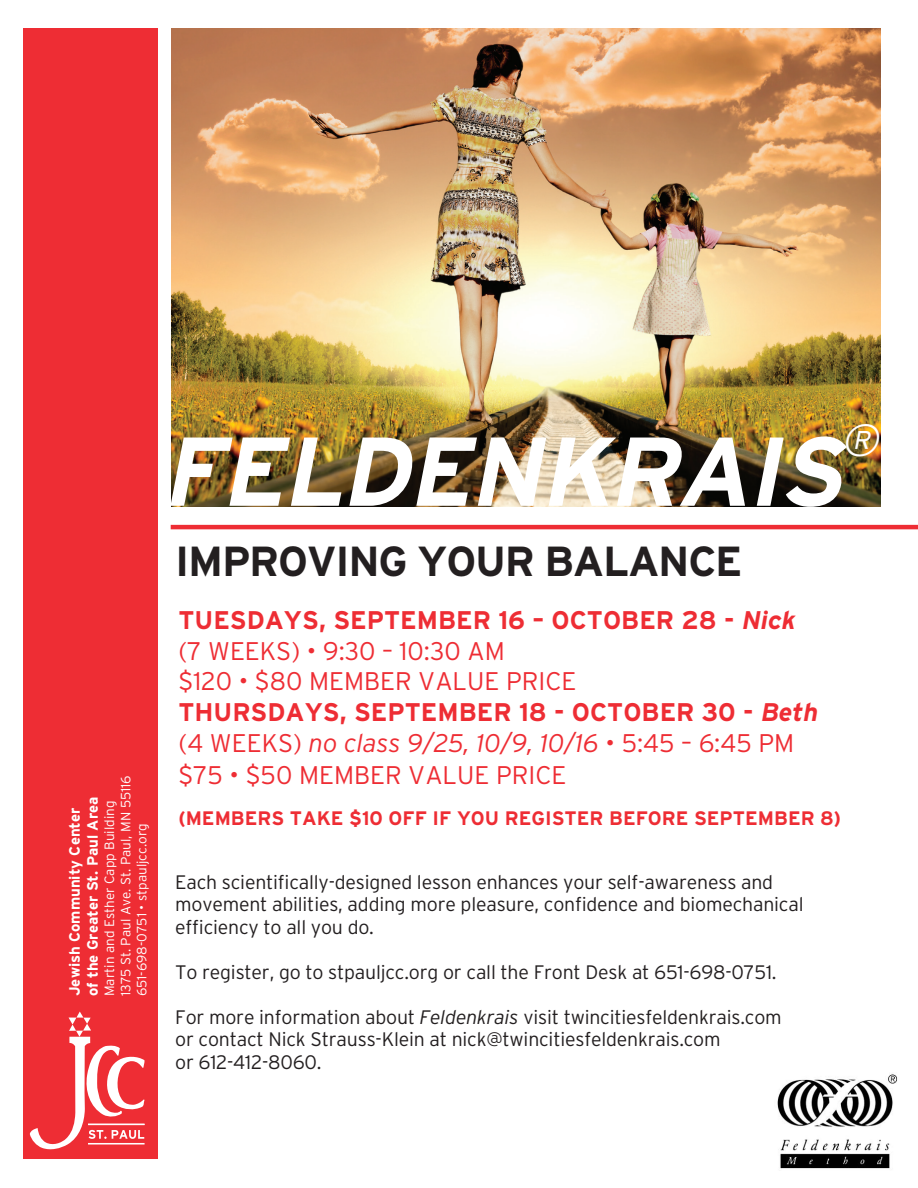
<style>
.page{position:relative;width:918px;height:1188px;background:#fff}
.page>*{position:absolute;margin:0;border:0;box-sizing:border-box;transform-origin:0 0}
.t1{font:italic 700 97.5px "Interstate";color:#fff}
.t2{font:italic 300 45px "Interstate";color:#fff}
.t3{font:700 42px "Interstate";letter-spacing:-.03em;color:#231f20}
.t4{font:700 25.5px "Interstate";color:#ee2d34}
.t5{font:300 25.5px "Interstate";color:#ee2d34}
.t6{font:italic 300 25.5px "Interstate";color:#ee2d34}
.t7{font:300 19.5px/22.5px "Interstate";letter-spacing:-.01em;color:#231f20}
.t8{font:700 19.5px "Interstate";color:#ee2d34}
.t9{font:700 15px "Interstate";color:#fff}
.t10{font:300 13.5px "Interstate";color:#fff}
.s1{font-style:italic}
.s2{font-style:normal}
</style>
<div class="page">
<img style="left:171px;top:28px;width:709px;height:478px">
<img style="left:777px;top:1074px;width:120px;height:95px">
<div style="left:23px;top:28px;width:135px;height:1131px;background:#ee2d34"></div>
<hr style="left:171px;top:525px;width:747px;height:4px;background:#ee2d34">
<svg style="left:30px;top:1012px;width:115px;height:138px"></svg>
<hr style="left:88px;top:1143px;width:57px;height:2px;background:#fff">
<p class="t10" style="left:118px;top:996px;width:222px;rotate:-90deg">1375 St. Paul Ave. St. Paul, MN 55116</p>
<p class="t9" style="left:66px;top:996px;width:190px;rotate:-90deg">Jewish Community Center</p>
<p class="t9" style="left:84px;top:996px;width:201px;rotate:-90deg">of the Greater St. Paul Area</p>
<p class="t10" style="left:102px;top:996px;width:197px;rotate:-90deg">Martin and Esther Capp Building</p>
<p class="t10" style="left:134px;top:996px;width:175px;rotate:-90deg">651-698-0751 • stpauljcc.org</p>
<p class="t2" style="left:841px;top:415px;width:49px">®</p>
<p class="t1" style="left:162px;top:417px;width:703px">FELDENKRAIS</p>
<p class="t3" style="left:175px;top:537px;width:569px">IMPROVING YOUR BALANCE</p>
<p class="t4" style="left:178px;top:606px;width:619px">TUESDAYS, SEPTEMBER 16 – OCTOBER 28 - <span class="s1">Nick</span></p>
<p class="t5" style="left:178px;top:637px;width:328px">(7 WEEKS) • 9:30 – 10:30 AM</p>
<p class="t5" style="left:178px;top:667px;width:399px">$120 • $80 MEMBER VALUE PRICE</p>
<p class="t4" style="left:178px;top:698px;width:641px">THURSDAYS, SEPTEMBER 18 - OCTOBER 30 - <span class="s1">Beth</span></p>
<p class="t6" style="left:178px;top:731px;width:617px"><span class="s2">(4 WEEKS)</span> no class 9/25, 10/9, 10/16 <span class="s2">• 5:45 – 6:45 PM</span></p>
<p class="t5" style="left:178px;top:761px;width:389px">$75 • $50 MEMBER VALUE PRICE</p>
<p class="t8" style="left:178px;top:808px;width:664px">(MEMBERS TAKE $10 OFF IF YOU REGISTER BEFORE SEPTEMBER 8)</p>
<p class="t7" style="left:175px;top:870px;width:630px">Each scientifically-designed lesson enhances your self-awareness and movement abilities, adding more pleasure, confidence and biomechanical efficiency to all you do.</p>
<p class="t7" style="left:175px;top:960px;width:603px">To register, go to stpauljcc.org or call the Front Desk at 651-698-0751.</p>
<p class="t7" style="left:175px;top:1005px;width:608px">For more information about <span class="s1">Feldenkrais</span> visit twincitiesfeldenkrais.com</p>
<p class="t7" style="left:175px;top:1028px;width:547px">or contact Nick Strauss-Klein at nick@twincitiesfeldenkrais.com</p>
<p class="t7" style="left:175px;top:1050px;width:148px">or 612-412-8060.</p>
</div>
